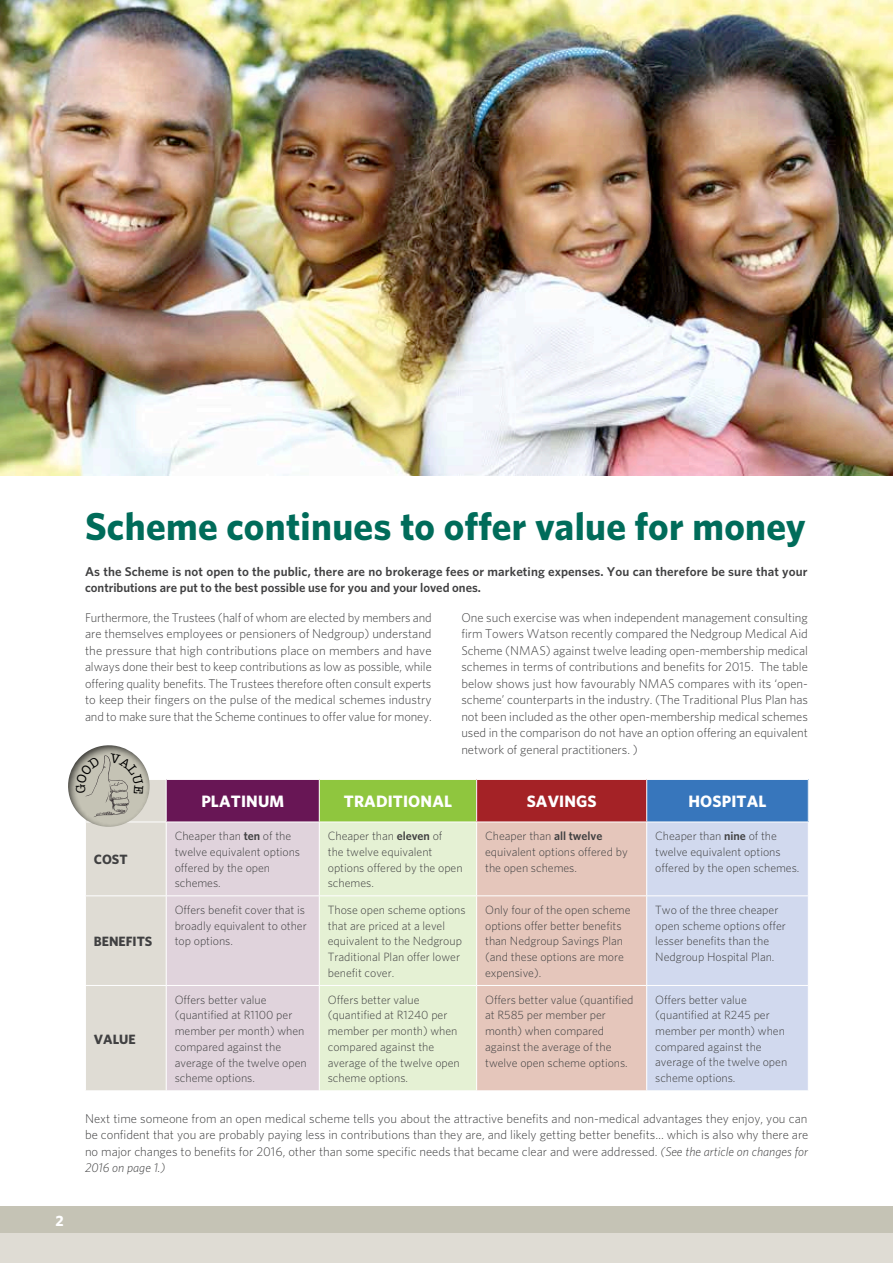
<style>
.page{position:relative;width:893px;height:1263px;background:#fff}
.page>*{position:absolute;margin:0;border:0;box-sizing:border-box;transform-origin:0 0}
.t1{font:700 39px "Whitney";letter-spacing:.01em;color:#006c5a}
.t2{font:700 16.5px "Whitney";letter-spacing:.01em;color:#fff}
.t3{font:700 15px "Whitney";color:#fff}
.t4{font:700 13.5px "Whitney";color:#404041}
.t5{font:300 12.75px/16.5px "Whitney";color:#404041;text-align:justify}
.t6{font:600 12.75px/16.5px "Whitney";letter-spacing:.005em;color:#404041}
.t7{font:300 12px/15.8px "Whitney";color:#404041}
.s1{font-weight:600}
.s2{font-style:italic}
</style>
<div class="page">
<div style="left:0;top:1206px;width:893px;height:30px;background:#c5c3b5"></div>
<div style="left:0;top:1234px;width:893px;height:29px;background:#dfdcd4"></div>
<div style="left:477px;top:779px;width:170px;height:43px;background:#a42226"></div>
<div style="left:647px;top:779px;width:161px;height:43px;background:#3776bc"></div>
<div style="left:477px;top:822px;width:169px;height:268px;background:#e5c6bb"></div>
<div style="left:647px;top:822px;width:161px;height:268px;background:#d1d9ee"></div>
<hr style="left:477px;top:779px;width:170px;height:1px;background:#fff">
<hr style="left:647px;top:779px;width:162px;height:1px;background:#fff">
<hr style="left:646px;top:780px;width:1px;height:41px;background:#fff">
<hr style="left:477px;top:821px;width:170px;height:1px;background:#fff">
<hr style="left:647px;top:821px;width:162px;height:1px;background:#fff">
<hr style="left:477px;top:895px;width:170px;height:1px;background:#fff">
<hr style="left:647px;top:895px;width:162px;height:1px;background:#fff">
<hr style="left:477px;top:985px;width:170px;height:1px;background:#fff">
<hr style="left:647px;top:985px;width:162px;height:1px;background:#fff">
<img style="left:0;top:0;width:893px;height:475px">
<svg style="left:68px;top:745px;width:409px;height:346px;background:#dad8cd"></svg>
<p class="t3" style="left:55px;top:1211px;width:10px">2</p>
<h1 class="t1" style="left:85px;top:501px;width:722px">Scheme continues to offer value for money</h1>
<p class="t6" style="left:85px;top:563px;width:724px">As the Scheme is not open to the public, there are no brokerage fees or marketing expenses. You can therefore be sure that your contributions are put to the best possible use for you and your loved ones.</p>
<p class="t5" style="left:85px;top:608px;width:348px">Furthermore, the Trustees (half of whom are elected by members and are themselves employees or pensioners of Nedgroup) understand the pressure that high contributions place on members and have always done their best to keep contributions as low as possible, while offering quality benefits. The Trustees therefore often consult experts to keep their fingers on the pulse of the medical schemes industry and to make sure that the Scheme continues to offer value for money.</p>
<p class="t5" style="left:461px;top:608px;width:348px">One such exercise was when independent management consulting firm Towers Watson recently compared the Nedgroup Medical Aid Scheme (NMAS) against twelve leading open-membership medical schemes in terms of contributions and benefits for 2015. The table below shows just how favourably NMAS compares with its ‘open&shy;scheme’ counterparts in the industry. (The Traditional Plus Plan has not been included as the other open-membership medical schemes used in the comparison do not have an option offering an equivalent network of general practitioners. )</p>
<p class="t4" style="left:94px;top:850px;width:35px">COST</p>
<p class="t4" style="left:94px;top:932px;width:60px">BENEFITS</p>
<p class="t2" style="left:201px;top:790px;width:83px">Platinum</p>
<p class="t2" style="left:344px;top:790px;width:110px">Traditional</p>
<p class="t2" style="left:527px;top:790px;width:70px">Savings</p>
<p class="t2" style="left:688px;top:790px;width:80px">Hospital</p>
<p class="t7" style="left:175px;top:828px;width:127px">Cheaper than <span class="s1">ten</span> of the twelve equivalent options offered by the open schemes.</p>
<p class="t7" style="left:328px;top:828px;width:136px">Cheaper than <span class="s1">eleven</span> of<br>the twelve equivalent options offered by the open schemes.</p>
<p class="t7" style="left:485px;top:828px;width:144px">Cheaper than <span class="s1">all twelve </span>equivalent options offered by the open schemes.</p>
<p class="t7" style="left:655px;top:827px;width:146px">Cheaper than <span class="s1">nine</span> of the twelve equivalent options offered by the open schemes.</p>
<p class="t7" style="left:175px;top:901px;width:134px">Offers benefit cover that is broadly equivalent to other top options.</p>
<p class="t7" style="left:328px;top:901px;width:139px">Those open scheme options that are priced at a level equivalent to the Nedgroup<br>Traditional Plan offer lower benefit cover.</p>
<p class="t7" style="left:485px;top:901px;width:147px">Only four of the open scheme options offer better benefits than Nedgroup Savings Plan (and these options are more expensive).</p>
<p class="t7" style="left:655px;top:901px;width:132px">Two of the three cheaper open scheme options offer lesser benefits than the<br>Nedgroup Hospital Plan.</p>
<p class="t7" style="left:175px;top:991px;width:134px">Offers better value (quantified at R1100 per member per month) when compared against the average of the twelve open scheme options.</p>
<p class="t7" style="left:328px;top:991px;width:134px">Offers better value (quantified at R1240 per member per month) when compared against the average of the twelve open scheme options.</p>
<p class="t7" style="left:485px;top:991px;width:150px">Offers better value (quantified at R585 per member per month) when compared against the average of the twelve open scheme options.</p>
<p class="t7" style="left:655px;top:991px;width:134px">Offers better value (quantified at R245 per member per month) when compared against the average of the twelve open scheme options.</p>
<p class="t5" style="left:85px;top:1110px;width:725px">Next time someone from an open medical scheme tells you about the attractive benefits and non-medical advantages they enjoy, you can be confident that you are probably paying less in contributions than they are, and likely getting better benefits… which is also why there are no major changes to benefits for 2016, other than some specific needs that became clear and were addressed. <span class="s2">(See the article on changes for 2016 on page 1.)</span></p>
<p class="t4" style="left:94px;top:1030px;width:10px">VALU</p>
<p class="t4" style="left:129px;top:1030px;width:9px">E</p>
</div>
